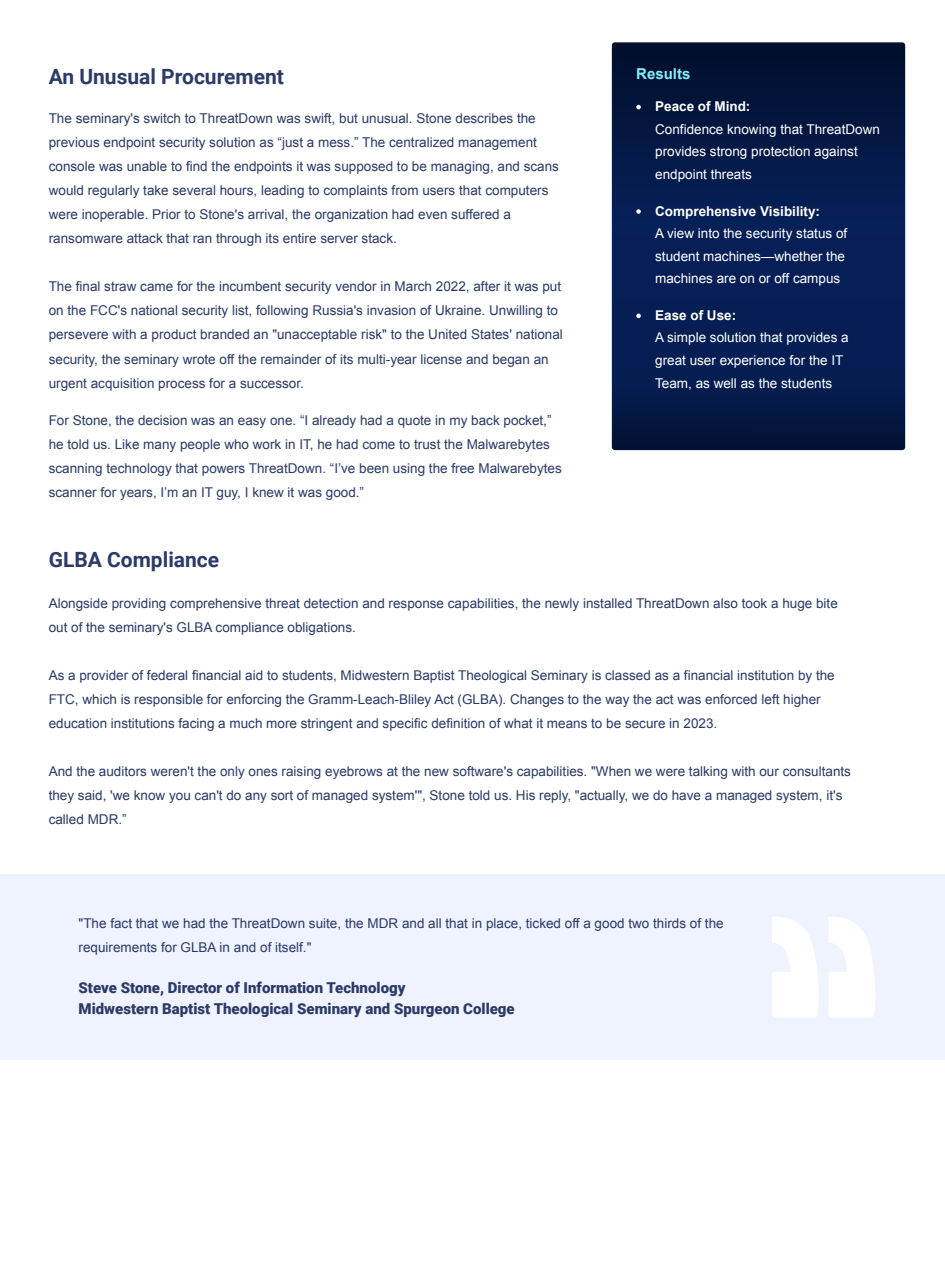
<style>
.page{position:relative;width:945px;height:1283px;background:#fff}
.page>*{position:absolute;margin:0;border:0;box-sizing:border-box;transform-origin:0 0}
.t1{font:700 21px "Roboto";color:#2b3a67}
.t2{font:900 15px/21px "Roboto";color:#2b3a67}
.t3{font:700 15px "Arial";color:#83f0f8}
.t4{font:13.5px/24px "Arial";color:#2b3a67}
.t5{font:13.5px/22.5px "Arial";color:#fff}
.t6{font:700 13.5px "Arial";color:#fff}
</style>
<div class="page">
<svg style="left:612px;top:42px;width:293px;height:408px;background:#041a49"></svg>
<svg style="left:636px;top:105px;width:5px;height:4px"></svg>
<svg style="left:636px;top:209px;width:5px;height:5px"></svg>
<svg style="left:636px;top:313px;width:5px;height:5px"></svg>
<div style="left:0;top:874px;width:945px;height:185px;background:#eef3ff"></div>
<svg style="left:772px;top:917px;width:47px;height:100px"></svg>
<svg style="left:829px;top:917px;width:46px;height:100px"></svg>
<h1 class="t1" style="left:49px;top:62px;width:237px">An Unusual Procurement</h1>
<p class="t4" style="left:49px;top:107px;width:512px">The seminary's switch to ThreatDown was swift, but unusual. Stone describes the previous endpoint security solution as “just a mess.” The centralized management console was unable to find the endpoints it was supposed to be managing, and scans would regularly take several hours, leading to complaints from users that computers were inoperable. Prior to Stone's arrival, the organization had even suffered a ransomware attack that ran through its entire server stack.</p>
<p class="t4" style="left:49px;top:275px;width:516px">The final straw came for the incumbent security vendor in March 2022, after it was put on the FCC's national security list, following Russia's invasion of Ukraine. Unwilling to persevere with a product branded an "unacceptable risk" to the United States' national security, the seminary wrote off the remainder of its multi-year license and began an urgent acquisition process for a successor.</p>
<p class="t4" style="left:49px;top:408px;width:515px">For Stone, the decision was an easy one. “I already had a quote in my back pocket,” he told us. Like many people who work in IT, he had come to trust the Malwarebytes scanning technology that powers ThreatDown. “I’ve been using the free Malwarebytes scanner for years, I’m an IT guy, I knew it was good.”</p>
<p class="t3" style="left:636px;top:63px;width:56px">Results</p>
<p class="t6" style="left:655px;top:98px;width:97px">Peace of Mind:</p>
<p class="t5" style="left:655px;top:118px;width:226px">Confidence knowing that ThreatDown provides strong protection against endpoint threats</p>
<p class="t6" style="left:655px;top:202px;width:166px">Comprehensive Visibility:</p>
<p class="t5" style="left:655px;top:222px;width:194px">A view into the security status of student machines—whether the machines are on or off campus</p>
<p class="t6" style="left:655px;top:306px;width:83px">Ease of Use:</p>
<p class="t5" style="left:655px;top:326px;width:195px">A simple solution that provides a great user experience for the IT<br>Team, as well as the students</p>
<h1 class="t1" style="left:49px;top:544px;width:172px">GLBA Compliance</h1>
<p class="t4" style="left:49px;top:591px;width:791px">Alongside providing comprehensive threat detection and response capabilities, the newly installed ThreatDown also took a huge bite out of the seminary's GLBA compliance obligations.</p>
<p class="t4" style="left:49px;top:663px;width:788px">As a provider of federal financial aid to students, Midwestern Baptist Theological Seminary is classed as a financial institution by the<br>FTC, which is responsible for enforcing the Gramm-Leach-Bliley Act (GLBA). Changes to the way the act was enforced left higher education institutions facing a much more stringent and specific definition of what it means to be secure in 2023.</p>
<p class="t4" style="left:49px;top:759px;width:804px">And the auditors weren't the only ones raising eyebrows at the new software's capabilities. "When we were talking with our consultants they said, 'we know you can't do any sort of managed system'", Stone told us. His reply, "actually, we do have a managed system, it's called MDR.”</p>
<p class="t4" style="left:79px;top:911px;width:647px">"The fact that we had the ThreatDown suite, the MDR and all that in place, ticked off a good two thirds of the requirements for GLBA in and of itself."</p>
<p class="t2" style="left:79px;top:976px;width:438px">Steve Stone, Director of Information Technology<br>Midwestern Baptist Theological Seminary and Spurgeon College</p>
</div>
